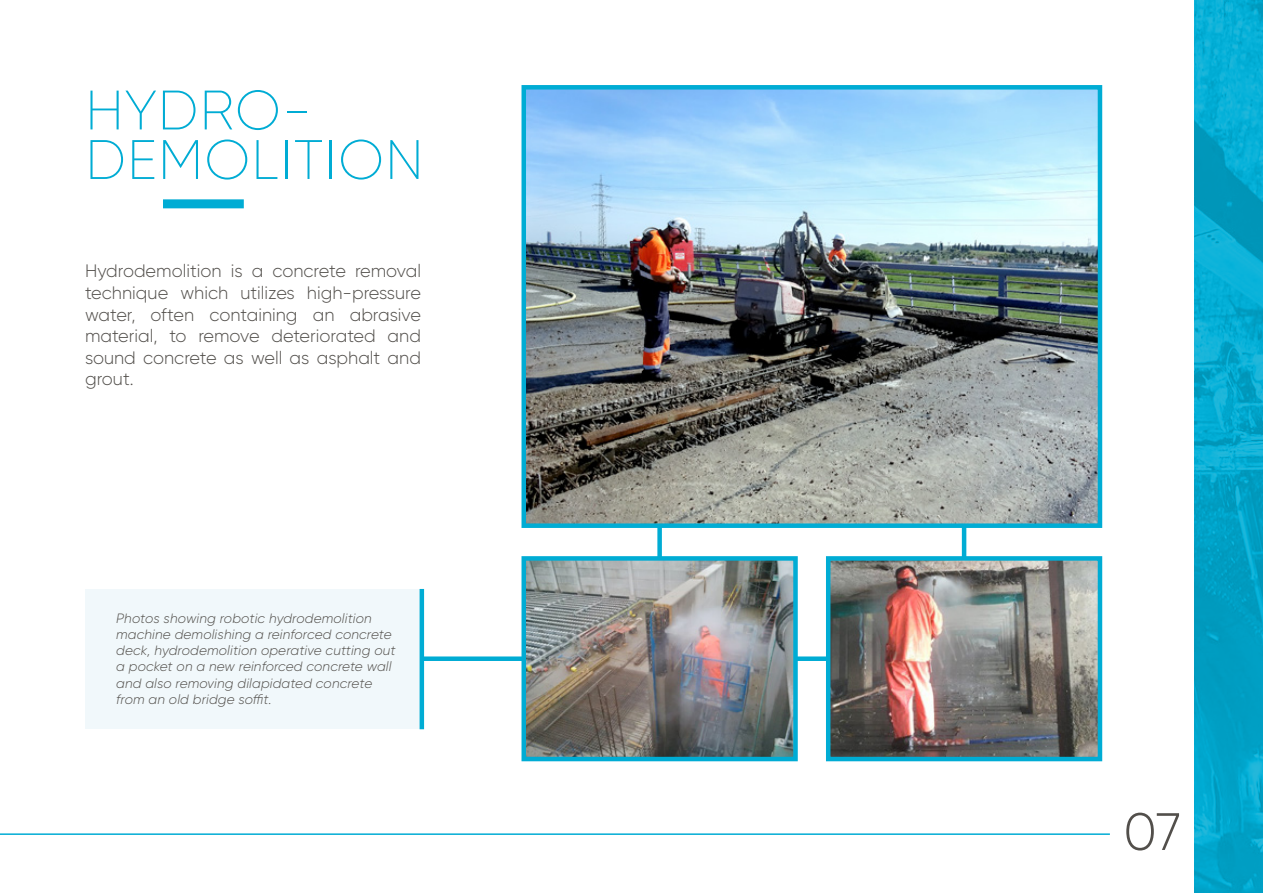
<style>
.page{position:relative;width:1263px;height:893px;background:#fff}
.page>*{position:absolute;margin:0;border:0;box-sizing:border-box;transform-origin:0 0}
.t1{font:200 55.5px/49.5px "Gilroy";letter-spacing:.02em;color:#00acd4}
.t2{font:300 52.5px "Gilroy";color:#524f4b}
.t3{font:300 18px/21.6px "Gilroy";color:#524f4b;text-align:justify}
.t4{font:italic 300 13.5px/16.2px "Gilroy";letter-spacing:.01em;color:#524f4b}
</style>
<div class="page">
<hr style="left:0;top:833px;width:1110px;height:2px;background:#00acd4">
<div style="left:398px;top:656px;width:451px;height:5px;background:#00acd4"></div>
<hr style="left:962px;top:487px;width:4px;height:234px;background:#00acd4">
<div style="left:657px;top:487px;width:5px;height:234px;background:#00acd4"></div>
<div style="left:85px;top:589px;width:336px;height:140px;background:#f1f8fb"></div>
<div style="left:163px;top:199px;width:81px;height:9px;background:#00acd4"></div>
<img style="left:1195px;top:0;width:68px;height:893px">
<img style="left:526px;top:90px;width:571px;height:433px">
<div style="left:521px;top:85px;width:581px;height:443px;border:4px solid #00acd4"></div>
<img style="left:831px;top:561px;width:266px;height:195px">
<div style="left:826px;top:556px;width:276px;height:205px;border:4px solid #00acd4"></div>
<img style="left:526px;top:561px;width:267px;height:195px">
<div style="left:521px;top:556px;width:277px;height:205px;border:4px solid #00acd4"></div>
<hr style="left:420px;top:589px;width:4px;height:140px;background:#00acd4">
<h1 class="t1" style="left:85px;top:85px;width:340px">HYDRO-<br>DEMOLITION</h1>
<h3 class="t3" style="left:85px;top:260px;width:337px">Hydrodemolition is a concrete removal technique which utilizes high-pressure water, often containing an abrasive material, to remove deteriorated and sound concrete as well as asphalt and grout.</h3>
<p class="t4" style="left:116px;top:610px;width:281px">Photos showing robotic hydrodemolition machine demolishing a reinforced concrete deck, hydrodemolition operative cutting out a pocket on a new reinforced concrete wall and also removing dilapidated concrete from an old bridge soffit.</p>
<h2 class="t2" style="left:1123px;top:799px;width:59px">07</h2>
</div>
